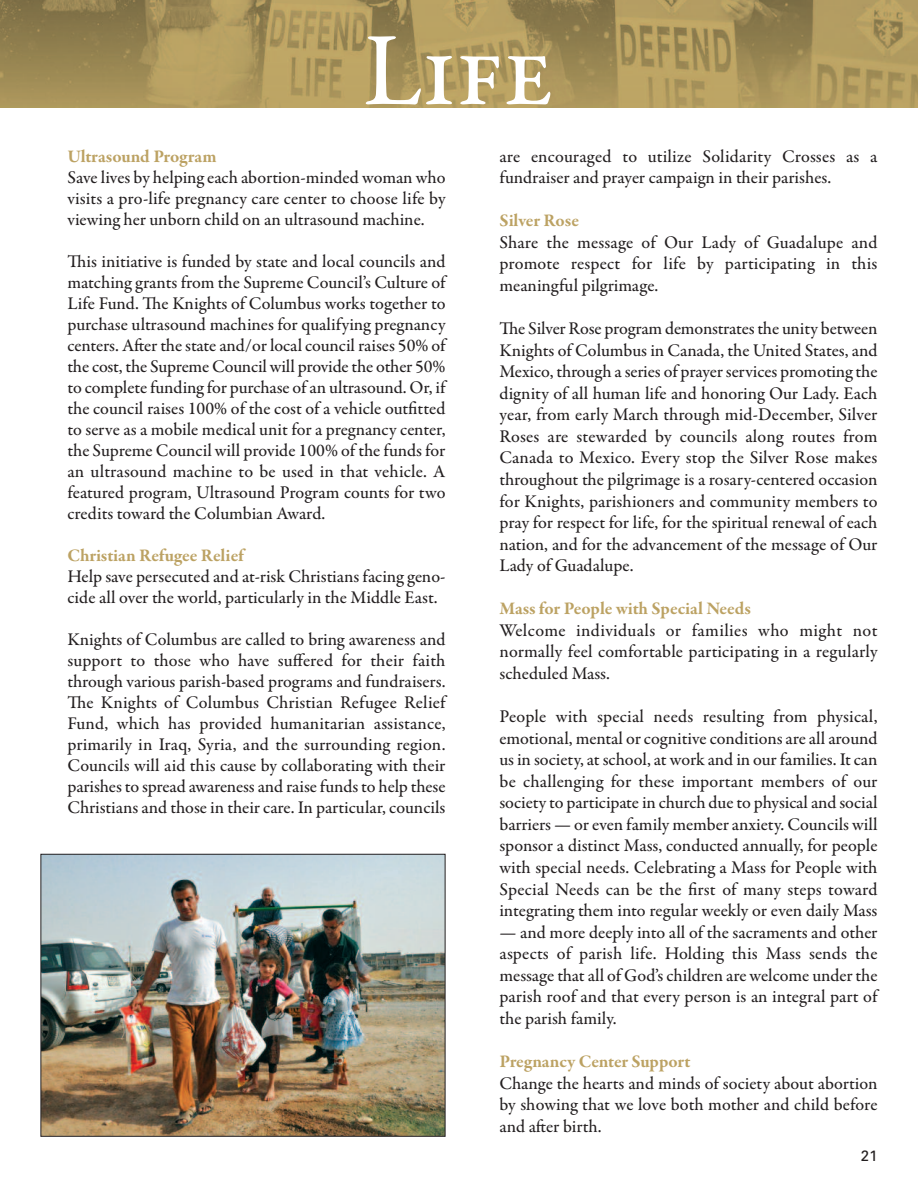
<style>
.page{position:relative;width:918px;height:1188px;background:#fff}
.page>*{position:absolute;margin:0;border:0;box-sizing:border-box;transform-origin:0 0}
.t1{font:500 105px "Garamond Premr Pro";color:#fff}
.t2{font:500 18px/21.6px "Garamond Premr Pro";color:#231f20;text-align:justify}
.t3{font:700 18px "Garamond Premr Pro";color:#bca263}
.t4{font:15px "Univers";color:#231f20}
</style>
<div class="page">
<img style="left:0;top:0;width:918px;height:108px">
<img style="left:42px;top:856px;width:401px;height:279px">
<div style="left:40px;top:854px;width:405px;height:283px;border:1px solid #231f20"></div>
<h1 class="t1" style="left:363px;top:30px;width:193px">life</h1>
<p class="t3" style="left:68px;top:149px;width:151px">ultrasound Program</p>
<p class="t2" style="left:67px;top:168px;width:380px;line-height:21px">save lives by helping each abortion-minded woman who visits a pro-life pregnancy care center to choose life by viewing her unborn child on an ultrasound machine.</p>
<p class="t2" style="left:68px;top:252px;width:380px;line-height:21px">This initiative is funded by state and local councils and matching grants from the supreme Council’s Culture of life Fund. The Knights of Columbus works together to purchase ultrasound machines for qualifying pregnancy centers. after the state and/or local council raises 50% of the cost, the supreme Council will provide the other 50% to complete funding for purchase of an ultrasound. or, if the council raises 100% of the cost of a vehicle outfitted to serve as a mobile medical unit for a pregnancy center, the supreme Council will provide 100% of the funds for an ultrasound machine to be used in that vehicle. a featured program, ultrasound Program counts for two credits toward the Columbian award.</p>
<p class="t3" style="left:68px;top:548px;width:178px">christian refugee relief</p>
<p class="t2" style="left:67px;top:567px;width:379px;line-height:21px">Help save persecuted and at-risk Christians facing geno&shy;cide all over the world, particularly in the middle east.</p>
<p class="t2" style="left:67px;top:630px;width:380px;line-height:21px">Knights of Columbus are called to bring awareness and support to those who have suffered for their faith through various parish-based programs and fundraisers.<br>The Knights of Columbus Christian refugee relief Fund, which has provided humanitarian assistance, primarily in iraq, syria, and the surrounding region.<br>Councils will aid this cause by collaborating with their parishes to spread awareness and raise funds to help these Christians and those in their care. in particular, councils</p>
<p class="t2" style="left:499px;top:147px;width:380px">are encouraged to utilize solidarity Crosses as a fundraiser and prayer campaign in their parishes.</p>
<p class="t3" style="left:500px;top:214px;width:81px">silver rose</p>
<p class="t2" style="left:499px;top:233px;width:379px">share the message of our lady of guadalupe and promote respect for life by participating in this meaningful pilgrimage.</p>
<p class="t2" style="left:500px;top:319px;width:380px">The silver rose program demonstrates the unity between Knights of Columbus in Canada, the united states, and mexico, through a series of prayer services promoting the dignity of all human life and honoring our lady. each year, from early march through mid-December, silver roses are stewarded by councils along routes from Canada to mexico. every stop the silver rose makes throughout the pilgrimage is a rosary-centered occasion for Knights, parishioners and community members to pray for respect for life, for the spiritual renewal of each nation, and for the advancement of the message of our lady of guadalupe.</p>
<p class="t3" style="left:500px;top:602px;width:253px">Mass for People with special needs</p>
<p class="t2" style="left:500px;top:621px;width:380px">welcome individuals or families who might not normally feel comfortable participating in a regularly scheduled mass.</p>
<p class="t2" style="left:499px;top:707px;width:380px">People with special needs resulting from physical, emotional, mental or cognitive conditions are all around us in society, at school, at work and in our families. it can be challenging for these important members of our society to participate in church due to physical and social barriers — or even family member anxiety. Councils will sponsor a distinct mass, conducted annually, for people with special needs. Celebrating a mass for People with special needs can be the first of many steps toward integrating them into regular weekly or even daily mass</p>
<p class="t2" style="left:499px;top:923px;width:380px">— and more deeply into all of the sacraments and other aspects of parish life. Holding this mass sends the message that all of god’s children are welcome under the parish roof and that every person is an integral part of the parish family.</p>
<p class="t3" style="left:500px;top:1054px;width:193px">Pregnancy center support</p>
<p class="t2" style="left:499px;top:1074px;width:380px">Change the hearts and minds of society about abortion by showing that we love both mother and child before and after birth.</p>
<p class="t4" style="left:861px;top:1150px;width:18px">21</p>
</div>
